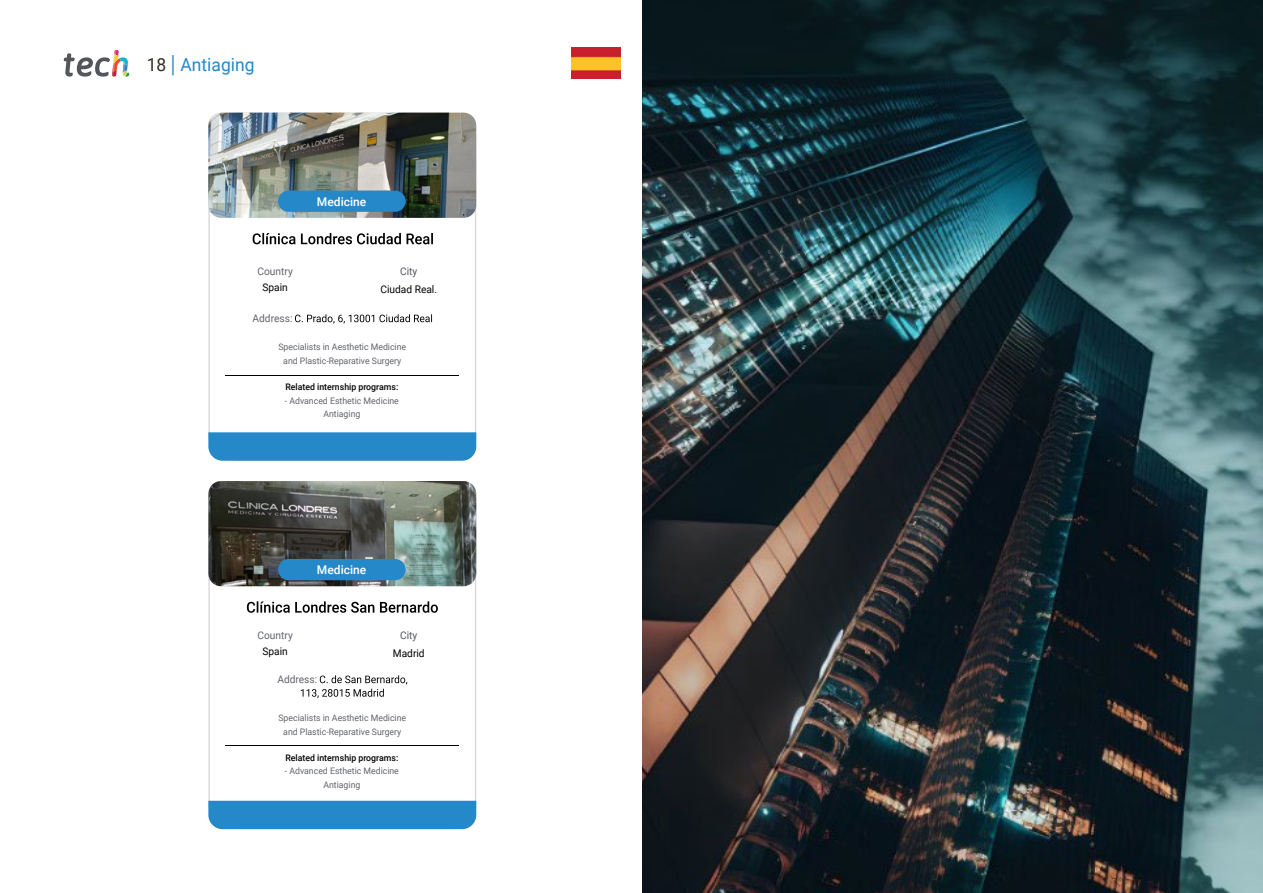
<style>
.page{position:relative;width:1263px;height:893px;background:#fff}
.page>*{position:absolute;margin:0;border:0;box-sizing:border-box;transform-origin:0 0}
.t1{font:18px "Roboto";color:#2488c9}
.t2{font:500 12px "Roboto";color:#fff}
.t3{font:10.5px "Roboto";color:#61646a}
.t4{font:10.5px "Roboto";color:#000}
.t5{font:10.5px "Roboto";color:#52555b}
.t6{font:9px/13.2px "Roboto";color:#61646a;text-align:center}
.t7{font:500 9px "Roboto";color:#000}
.s1{color:#312e20}
.s2{font-family:"Meta Pro";font-size:21px}
</style>
<div class="page">
<svg style="left:64px;top:50px;width:65px;height:27px"></svg>
<img style="left:571px;top:48px;width:50px;height:30px">
<svg style="left:208px;top:112px;width:269px;height:337px"></svg>
<svg style="left:208px;top:432px;width:268px;height:29px;background:#2a8bca"></svg>
<hr style="left:225px;top:375px;width:234px;height:1px;background:#000">
<svg style="left:295px;top:314px;width:137px;height:10px"></svg>
<img style="left:208px;top:113px;width:268px;height:105px">
<div style="left:278px;top:191px;width:128px;height:21px;background:#2488c9;border-radius:11px"></div>
<svg style="left:253px;top:233px;width:180px;height:11px"></svg>
<svg style="left:208px;top:492px;width:269px;height:338px"></svg>
<div style="left:208px;top:801px;width:268px;height:28px;background:#2488c9"></div>
<hr style="left:225px;top:745px;width:234px;height:1px;background:#000">
<svg style="left:301px;top:675px;width:106px;height:23px"></svg>
<img style="left:208px;top:481px;width:268px;height:105px">
<div style="left:278px;top:559px;width:128px;height:21px;background:#2488c9;border-radius:11px"></div>
<svg style="left:247px;top:601px;width:191px;height:12px"></svg>
<img style="left:642px;top:0;width:621px;height:893px">
<h1 class="t1" style="left:147px;top:52px;width:109px"><span class="s1">18</span> <span class="s2">|</span> Antiaging</h1>
<p class="t3" style="left:257px;top:264px;width:37px">Country</p>
<p class="t4" style="left:262px;top:280px;width:27px">Spain</p>
<p class="t3" style="left:253px;top:311px;width:41px">Address:</p>
<h2 class="t2" style="left:317px;top:193px;width:51px">Medicine</h2>
<p class="t5" style="left:400px;top:264px;width:19px">City</p>
<p class="t4" style="left:380px;top:282px;width:58px">Ciudad Real.</p>
<p class="t6" style="left:278px;top:340px;width:129px">Specialists in Aesthetic Medicine and Plastic-Reparative Surgery</p>
<p class="t7" style="left:285px;top:381px;width:114px">Related internship programs:</p>
<p class="t6" style="left:285px;top:394px;width:116px">- Advanced Esthetic Medicine<br>Antiaging</p>
<p class="t3" style="left:257px;top:628px;width:37px">Country</p>
<p class="t4" style="left:262px;top:644px;width:27px">Spain</p>
<h2 class="t2" style="left:317px;top:561px;width:51px">Medicine</h2>
<p class="t3" style="left:277px;top:672px;width:41px">Address:</p>
<p class="t5" style="left:400px;top:628px;width:19px">City</p>
<p class="t4" style="left:393px;top:646px;width:33px">Madrid</p>
<p class="t6" style="left:278px;top:711px;width:129px">Specialists in Aesthetic Medicine and Plastic-Reparative Surgery</p>
<p class="t7" style="left:285px;top:751px;width:114px">Related internship programs:</p>
<p class="t6" style="left:285px;top:764px;width:116px">- Advanced Esthetic Medicine<br>Antiaging</p>
</div>
